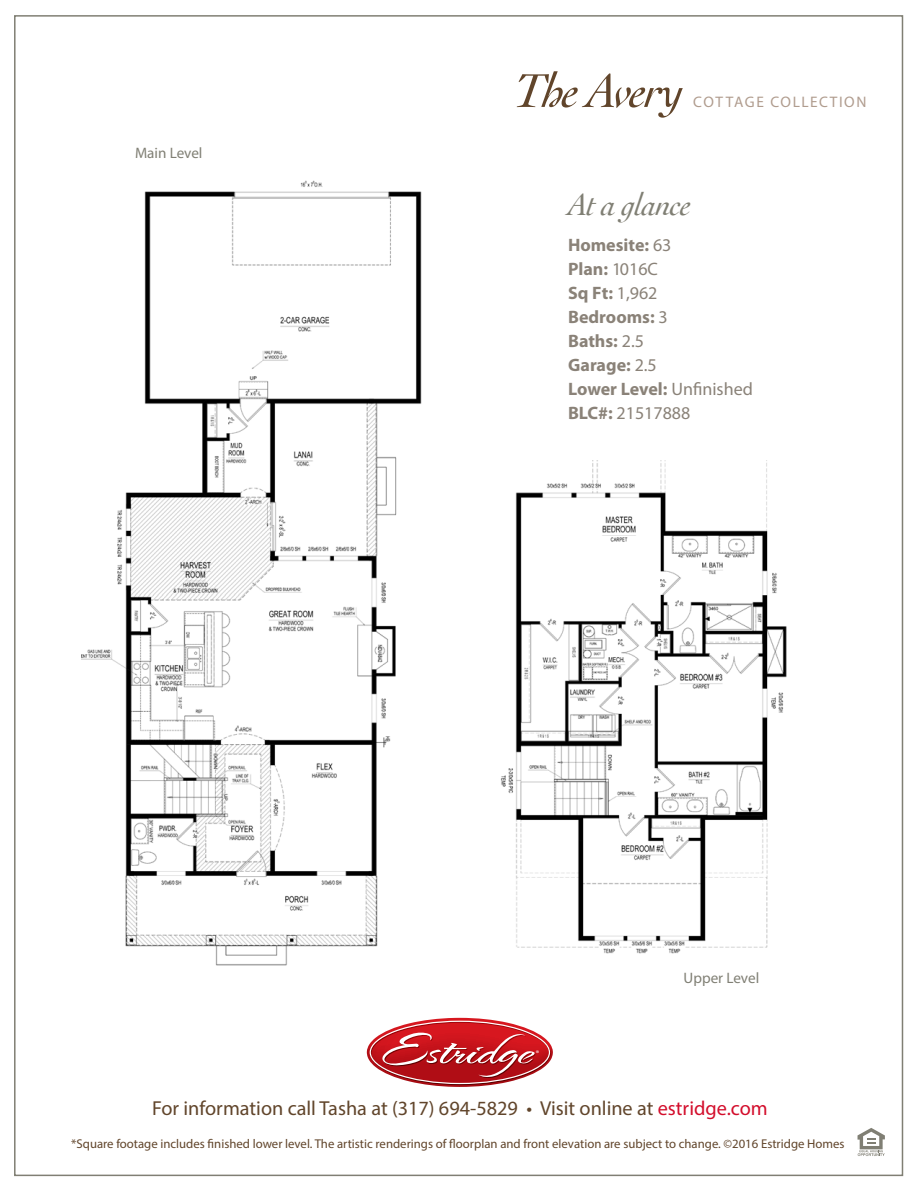
<style>
.page{position:relative;width:918px;height:1188px;background:#fff}
.page>*{position:absolute;margin:0;border:0;box-sizing:border-box;transform-origin:0 0}
.t1{font:italic 32.25px "Cochin";letter-spacing:-.025em;color:#807f74}
.t2{font:20.25px "Myriad Pro";color:#61452b}
.t3{font:700 18px "Myriad Pro";color:#8a8278}
.t4{font:18px "Myriad Pro";color:#8a8278}
.t5{font:15.3px "Myriad Pro";letter-spacing:.105em;color:#b09c8e}
.t6{font:15.15px "Myriad Pro";color:#807f74}
.t7{font:12.75px "Myriad Pro";color:#61452b}
.t8{font:8.25px "Myriad Pro";color:#fff}
.s1{font-family:"Cochin";font-style:italic;font-size:50.1px;color:#61452b}
.s2{font-weight:400}
.s3{font-weight:700}
.s4{color:#d30d2b}
</style>
<div class="page">
<div style="left:14px;top:15px;width:889px;height:1161px;background:#fff;border:2px solid #807f74"></div>
<img style="left:500px;top:460px;width:287px;height:494px">
<svg style="left:858px;top:1128px;width:27px;height:28px"></svg>
<svg style="left:367px;top:1018px;width:186px;height:69px"></svg>
<img style="left:81px;top:180px;width:341px;height:786px">
<p class="t6" style="left:135px;top:144px;width:69px">Main Level</p>
<p class="t5" style="left:514px;top:92px;width:354px"><span class="s1">The Avery</span> COTTAGE COLLECTION</p>
<p class="t1" style="left:568px;top:183px;width:125px">At a glance</p>
<p class="t3" style="left:568px;top:233px;width:105px">Homesite: <span class="s2">63</span></p>
<p class="t3" style="left:568px;top:257px;width:91px">Plan: <span class="s2">1016C</span></p>
<p class="t3" style="left:568px;top:281px;width:91px">Sq Ft: <span class="s2">1,962</span></p>
<p class="t3" style="left:568px;top:305px;width:101px">Bedrooms: <span class="s2">3</span></p>
<p class="t3" style="left:568px;top:329px;width:77px">Baths: <span class="s2">2.5</span></p>
<p class="t3" style="left:568px;top:353px;width:90px">Garage: <span class="s2">2.5</span></p>
<p class="t3" style="left:568px;top:377px;width:186px">Lower Level: <span class="s2">Unfinished</span></p>
<p class="t4" style="left:568px;top:402px;width:124px"><span class="s3">BLC#:</span> 21517888</p>
<p class="t8" style="left:536px;top:1048px;width:5px">®</p>
<p class="t6" style="left:684px;top:969px;width:77px">Upper Level</p>
<p class="t2" style="left:152px;top:1095px;width:617px">For information call Tasha at (317) 694-5829 • Visit online at <span class="s4">estridge.com</span></p>
<p class="t7" style="left:71px;top:1136px;width:775px">*Square footage includes finished lower level. The artistic renderings of floorplan and front elevation are subject to change. ©2016 Estridge Homes</p>
</div>
